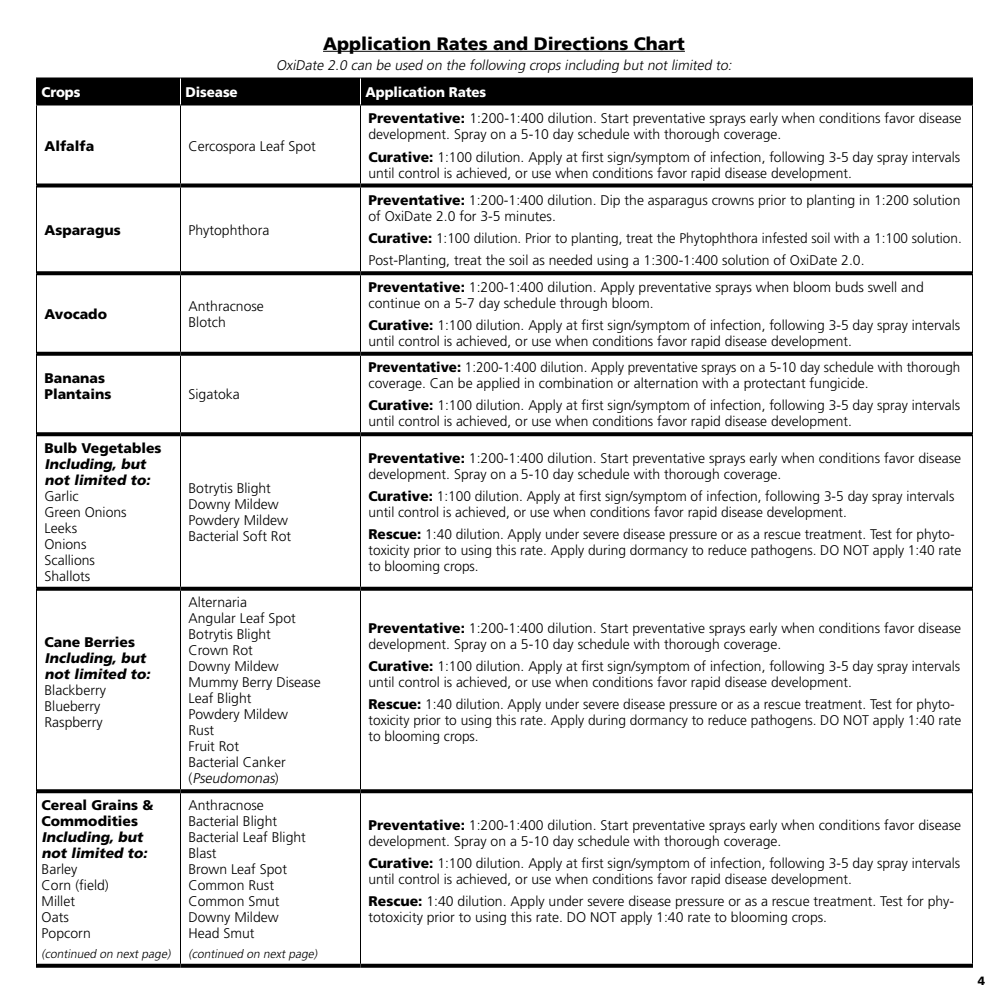
<style>
.page{position:relative;width:1008px;height:1008px;background:#fff}
.page>*{position:absolute;margin:0;border:0;box-sizing:border-box;transform-origin:0 0}
.t1{font:900 18px "Frutiger LT Std";color:#000}
.t2{font:300 14px/16px "Frutiger LT Std";color:#000}
.t3{font:300 14px/16px "Frutiger LT Std";color:#000;scale:.96 1}
.t4{font:900 14px/16px "Frutiger LT Std";color:#000}
.t5{font:italic 900 14px/16px "Frutiger LT Std";color:#000}
.t6{font:italic 300 14px "Frutiger LT Std";color:#000}
.t7{font:900 14px "Frutiger LT Std";letter-spacing:-.01em;color:#fff;scale:.96 1}
.t8{font:italic 300 12px "Frutiger LT Std";color:#000}
.t9{font:900 12px "Frutiger LT Std";color:#000}
.s1{font-style:italic}
.s2{font-weight:900}
</style>
<div class="page">
<hr style="left:323px;top:51px;width:362px;height:1px;background:#000">
<hr style="left:36px;top:106px;width:1px;height:80px;background:#000">
<hr style="left:180px;top:106px;width:1px;height:78px;background:#000">
<hr style="left:360px;top:106px;width:1px;height:78px;background:#000">
<hr style="left:972px;top:106px;width:1px;height:80px;background:#000">
<hr style="left:36px;top:104px;width:144px;height:2px;background:#000">
<hr style="left:180px;top:104px;width:180px;height:2px;background:#000">
<hr style="left:360px;top:104px;width:613px;height:2px;background:#000">
<div style="left:36px;top:78px;width:937px;height:27px;background:#000"></div>
<svg style="left:37px;top:184px;width:143px;height:4px"></svg>
<svg style="left:180px;top:184px;width:180px;height:4px"></svg>
<svg style="left:360px;top:184px;width:612px;height:4px;fill:#000"></svg>
<hr style="left:36px;top:186px;width:1px;height:87px;background:#000">
<hr style="left:180px;top:188px;width:1px;height:83px;background:#000">
<hr style="left:360px;top:188px;width:1px;height:83px;background:#000">
<hr style="left:972px;top:186px;width:1px;height:87px;background:#000">
<svg style="left:37px;top:271px;width:143px;height:4px"></svg>
<svg style="left:180px;top:271px;width:180px;height:4px"></svg>
<svg style="left:360px;top:271px;width:612px;height:4px;fill:#000"></svg>
<hr style="left:36px;top:273px;width:1px;height:81px;background:#000">
<hr style="left:180px;top:275px;width:1px;height:77px;background:#000">
<hr style="left:360px;top:275px;width:1px;height:77px;background:#000">
<hr style="left:972px;top:273px;width:1px;height:81px;background:#000">
<svg style="left:37px;top:352px;width:143px;height:4px"></svg>
<svg style="left:180px;top:352px;width:180px;height:4px"></svg>
<svg style="left:360px;top:352px;width:612px;height:4px;fill:#000"></svg>
<hr style="left:36px;top:354px;width:1px;height:80px;background:#000">
<hr style="left:180px;top:356px;width:1px;height:76px;background:#000">
<hr style="left:360px;top:356px;width:1px;height:76px;background:#000">
<hr style="left:972px;top:354px;width:1px;height:80px;background:#000">
<hr style="left:36px;top:589px;width:1px;height:202px;background:#000">
<hr style="left:180px;top:591px;width:1px;height:198px;background:#000">
<hr style="left:360px;top:591px;width:1px;height:198px;background:#000">
<hr style="left:972px;top:589px;width:1px;height:202px;background:#000">
<svg style="left:37px;top:432px;width:143px;height:4px"></svg>
<svg style="left:180px;top:432px;width:180px;height:4px"></svg>
<svg style="left:360px;top:432px;width:612px;height:4px;fill:#000"></svg>
<hr style="left:36px;top:434px;width:1px;height:155px;background:#000">
<hr style="left:180px;top:436px;width:1px;height:151px;background:#000">
<hr style="left:360px;top:436px;width:1px;height:151px;background:#000">
<hr style="left:972px;top:434px;width:1px;height:155px;background:#000">
<svg style="left:37px;top:587px;width:143px;height:4px"></svg>
<svg style="left:180px;top:587px;width:180px;height:4px"></svg>
<svg style="left:360px;top:587px;width:612px;height:4px;fill:#000"></svg>
<svg style="left:37px;top:789px;width:143px;height:4px"></svg>
<svg style="left:180px;top:789px;width:180px;height:4px"></svg>
<svg style="left:360px;top:789px;width:612px;height:4px;fill:#000"></svg>
<svg style="left:36px;top:964px;width:144px;height:4px"></svg>
<svg style="left:180px;top:964px;width:180px;height:4px"></svg>
<svg style="left:360px;top:964px;width:613px;height:4px;fill:#000"></svg>
<hr style="left:36px;top:791px;width:1px;height:173px;background:#000">
<hr style="left:180px;top:793px;width:1px;height:171px;background:#000">
<hr style="left:360px;top:793px;width:1px;height:171px;background:#000">
<hr style="left:972px;top:791px;width:1px;height:173px;background:#000">
<p class="t1" style="left:323px;top:32px;width:363px">Application Rates and Directions Chart</p>
<p class="t6" style="left:276px;top:57px;width:460px">OxiDate 2.0 can be used on the following crops including but not limited to:</p>
<p class="t7" style="left:42px;top:83px;width:42px">Crops</p>
<p class="t7" style="left:186px;top:83px;width:56px">Disease</p>
<p class="t7" style="left:366px;top:83px;width:127px">Application Rates</p>
<p class="t4" style="left:44px;top:138px;width:51px">Alfalfa</p>
<p class="t2" style="left:189px;top:138px;width:129px">Cercospora Leaf Spot</p>
<p class="t4" style="left:44px;top:222px;width:78px">Asparagus</p>
<p class="t2" style="left:189px;top:222px;width:82px">Phytophthora</p>
<p class="t4" style="left:44px;top:306px;width:64px">Avocado</p>
<p class="t2" style="left:189px;top:298px;width:77px">Anthracnose<br>Blotch</p>
<p class="t4" style="left:44px;top:370px;width:68px">Bananas<br>Plantains</p>
<p class="t2" style="left:189px;top:387px;width:53px">Sigatoka</p>
<p class="t4" style="left:44px;top:440px;width:119px">Bulb Vegetables</p>
<p class="t5" style="left:44px;top:456px;width:110px">Including, but not limited to:</p>
<p class="t2" style="left:44px;top:488px;width:84px">Garlic<br>Green Onions<br>Leeks<br>Onions<br>Scallions<br>Shallots</p>
<p class="t2" style="left:189px;top:480px;width:104px">Botrytis Blight<br>Downy Mildew<br>Powdery Mildew<br>Bacterial Soft Rot</p>
<p class="t4" style="left:44px;top:634px;width:92px">Cane Berries</p>
<p class="t5" style="left:44px;top:650px;width:110px">Including, but not limited to:</p>
<p class="t2" style="left:44px;top:683px;width:63px">Blackberry<br>Blueberry<br>Raspberry</p>
<p class="t4" style="left:42px;top:797px;width:113px">Cereal Grains &amp;<br>Commodities</p>
<p class="t5" style="left:42px;top:829px;width:110px">Including, but not limited to:</p>
<p class="t2" style="left:42px;top:861px;width:69px">Barley<br>Corn (field)<br>Millet<br>Oats<br>Popcorn</p>
<p class="t8" style="left:42px;top:947px;width:133px">(continued on next page)</p>
<p class="t2" style="left:189px;top:595px;width:134px">Alternaria<br>Angular Leaf Spot<br>Botrytis Blight<br>Crown Rot<br>Downy Mildew<br>Mummy Berry Disease<br>Leaf Blight<br>Powdery Mildew<br>Rust<br>Fruit Rot<br>Bacterial Canker<br>( <span class="s1">Pseudomonas</span>)</p>
<p class="t2" style="left:188px;top:797px;width:119px">Anthracnose<br>Bacterial Blight<br>Bacterial Leaf Blight<br>Blast<br>Brown Leaf Spot<br>Common Rust<br>Common Smut<br>Downy Mildew<br>Head Smut</p>
<p class="t8" style="left:188px;top:947px;width:133px">(continued on next page)</p>
<p class="t2" style="left:369px;top:111px;width:595px"><span class="s2">Preventative:</span> 1:200-1:400 dilution. Start preventative sprays early when conditions favor disease development. Spray on a 5-10 day schedule with thorough coverage.</p>
<p class="t2" style="left:368px;top:149px;width:593px"><span class="s2">Curative:</span> 1:100 dilution. Apply at first sign/symptom of infection, following 3-5 day spray intervals until control is achieved, or use when conditions favor rapid disease development.</p>
<p class="t2" style="left:369px;top:192px;width:593px"><span class="s2">Preventative:</span> 1:200-1:400 dilution. Dip the asparagus crowns prior to planting in 1:200 solution of OxiDate 2.0 for 3-5 minutes.</p>
<p class="t2" style="left:368px;top:227px;width:595px;line-height:22px"><span class="s2">Curative:</span> 1:100 dilution. Prior to planting, treat the Phytophthora infested soil with a 1:100 solution.<br>Post-Planting, treat the soil as needed using a 1:300-1:400 solution of OxiDate 2.0.</p>
<p class="t2" style="left:368px;top:279px;width:557px"><span class="s2">Preventative:</span> 1:200-1:400 dilution. Apply preventative sprays when bloom buds swell and continue on a 5-7 day schedule through bloom.</p>
<p class="t2" style="left:368px;top:317px;width:593px"><span class="s2">Curative:</span> 1:100 dilution. Apply at first sign/symptom of infection, following 3-5 day spray intervals until control is achieved, or use when conditions favor rapid disease development.</p>
<p class="t3" style="left:368px;top:360px;width:618px"><span class="s2">Preventative:</span> 1:200-1:400 dilution. Apply preventative sprays on a 5-10 day schedule with thorough coverage. Can be applied in combination or alternation with a protectant fungicide.</p>
<p class="t2" style="left:368px;top:398px;width:593px"><span class="s2">Curative:</span> 1:100 dilution. Apply at first sign/symptom of infection, following 3-5 day spray intervals until control is achieved, or use when conditions favor rapid disease development.</p>
<p class="t2" style="left:369px;top:450px;width:594px"><span class="s2">Preventative:</span> 1:200-1:400 dilution. Start preventative sprays early when conditions favor disease development. Spray on a 5-10 day schedule with thorough coverage.</p>
<p class="t2" style="left:368px;top:488px;width:587px"><span class="s2">Curative:</span> 1:100 dilution. Apply at first sign/symptom of infection, following 3-5 day spray intervals until control is achieved, or use when conditions favor rapid disease development.</p>
<p class="t2" style="left:368px;top:526px;width:594px"><span class="s2">Rescue:</span> 1:40 dilution. Apply under severe disease pressure or as a rescue treatment. Test for phyto&shy;toxicity prior to using this rate. Apply during dormancy to reduce pathogens. DO NOT apply 1:40 rate to blooming crops.</p>
<p class="t2" style="left:368px;top:621px;width:594px"><span class="s2">Preventative:</span> 1:200-1:400 dilution. Start preventative sprays early when conditions favor disease development. Spray on a 5-10 day schedule with thorough coverage.</p>
<p class="t2" style="left:368px;top:659px;width:593px"><span class="s2">Curative:</span> 1:100 dilution. Apply at first sign/symptom of infection, following 3-5 day spray intervals until control is achieved, or use when conditions favor rapid disease development.</p>
<p class="t2" style="left:368px;top:697px;width:594px"><span class="s2">Rescue:</span> 1:40 dilution. Apply under severe disease pressure or as a rescue treatment. Test for phyto&shy;toxicity prior to using this rate. Apply during dormancy to reduce pathogens. DO NOT apply 1:40 rate to blooming crops.</p>
<p class="t2" style="left:368px;top:817px;width:594px"><span class="s2">Preventative:</span> 1:200-1:400 dilution. Start preventative sprays early when conditions favor disease development. Spray on a 5-10 day schedule with thorough coverage.</p>
<p class="t2" style="left:368px;top:855px;width:593px"><span class="s2">Curative:</span> 1:100 dilution. Apply at first sign/symptom of infection, following 3-5 day spray intervals until control is achieved, or use when conditions favor rapid disease development.</p>
<p class="t2" style="left:368px;top:893px;width:587px"><span class="s2">Rescue:</span> 1:40 dilution. Apply under severe disease pressure or as a rescue treatment. Test for phy&shy;totoxicity prior to using this rate. DO NOT apply 1:40 rate to blooming crops.</p>
<p class="t9" style="left:978px;top:973px;width:9px">4</p>
</div>
